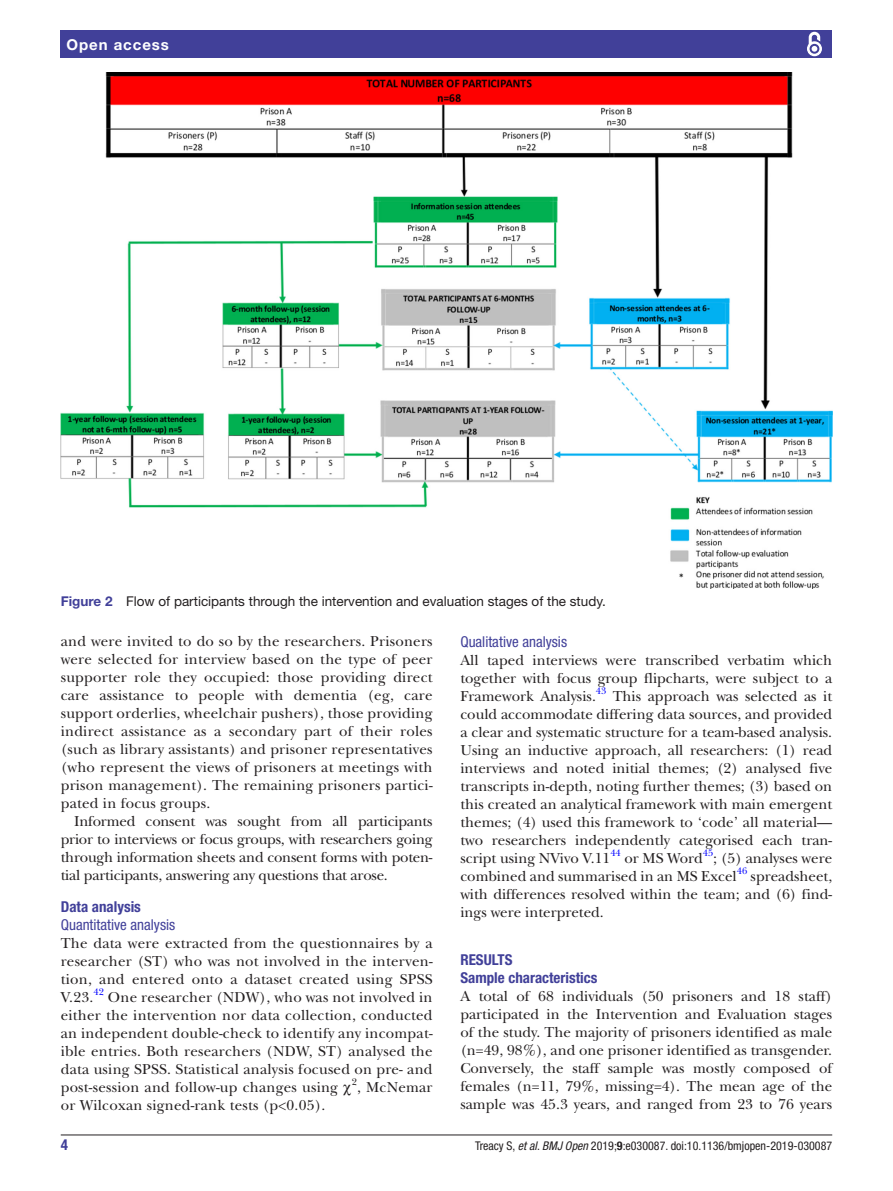
<style>
.page{position:relative;width:893px;height:1191px;background:#fff}
.page>*{position:absolute;margin:0;border:0;box-sizing:border-box;transform-origin:0 0}
.t1{font:15px/18px "New Baskerville";color:#231f20;text-align:justify}
.t2{font:700 condensed 15px/18px "Helvetica Neue LT Std";color:#414099}
.t3{font:condensed 15px "Helvetica Neue LT Std";color:#414099}
.t4{font:700 15px "Helvetica Neue LT Std";letter-spacing:.065em;color:#fff}
.t5{font:13.5px "Helvetica Neue LT Std";color:#231f20}
.t6{font:condensed 12px "Helvetica Neue LT Std";color:#231f20}
.t7{font:9.9px "New Baskerville";color:#00f}
.t8{font:9.9px "New Baskerville";color:#231f20}
.s1{font-weight:700;color:#414099}
.s2{font-style:italic}
.s3{font-weight:700}
</style>
<div class="page">
<hr style="left:61px;top:1134px;width:771px;height:1px;background:#231f20">
<div style="left:61px;top:31px;width:771px;height:27px;background:#414099"></div>
<svg style="left:807px;top:31px;width:15px;height:26px"></svg>
<img style="left:61px;top:73px;width:771px;height:515px">
<p class="t4" style="left:66px;top:35px;width:104px">Open access</p>
<p class="t5" style="left:61px;top:593px;width:547px"><span class="s1">Figure 2</span> Flow of participants through the intervention and evaluation stages of the study.</p>
<p class="t1" style="left:61px;top:632px;width:373px">and were invited to do so by the researchers. Prisoners were selected for interview based on the type of peer supporter role they occupied: those providing direct care assistance to people with dementia (eg, care support orderlies, wheelchair pushers), those providing indirect assistance as a secondary part of their roles (such as library assistants) and prisoner representatives (who represent the views of prisoners at meetings with prison management). The remaining prisoners partici&shy;pated in focus groups.</p>
<p class="t1" style="left:61px;top:812px;width:373px;text-indent:14px">Informed consent was sought from all participants prior to interviews or focus groups, with researchers going through information sheets and consent forms with poten&shy;tial participants, answering any questions that arose.</p>
<p class="t2" style="left:61px;top:897px;width:82px">Data analysis</p>
<p class="t3" style="left:61px;top:915px;width:116px">Quantitative analysis</p>
<p class="t1" style="left:61px;top:934px;width:373px">The data were extracted from the questionnaires by a researcher (ST) who was not involved in the interven&shy;tion, and entered onto a dataset created using SPSS V.23.</p>
<p class="t3" style="left:460px;top:632px;width:108px">Qualitative analysis</p>
<p class="t1" style="left:460px;top:651px;width:373px">All taped interviews were transcribed verbatim which together with focus group flipcharts, were subject to a Framework Analysis.</p>
<p class="t7" style="left:596px;top:685px;width:12px">43</p>
<p class="t1" style="left:460px;top:687px;width:373px;text-indent:152px">This approach was selected as it could accommodate differing data sources, and provided a clear and systematic structure for a team-based analysis.<br>Using an inductive approach, all researchers: (1) read interviews and noted initial themes; (2) analysed five transcripts in-depth, noting further themes; (3) based on this created an analytical framework with main emergent themes; (4) used this framework to ‘code’ all material— two researchers independently categorised each tran&shy;script using NVivo V.11</p>
<p class="t7" style="left:610px;top:847px;width:12px">44</p>
<p class="t1" style="left:624px;top:849px;width:80px">or MS Word</p>
<p class="t7" style="left:703px;top:847px;width:12px">45</p>
<p class="t1" style="left:460px;top:849px;width:373px;text-indent:253px">; (5) analyses were combined and summarised in an MS Excel</p>
<p class="t7" style="left:737px;top:865px;width:12px">46</p>
<p class="t1" style="left:460px;top:867px;width:373px;text-indent:290px">spreadsheet, with differences resolved within the team; and (6) find&shy;ings were interpreted.</p>
<p class="t2" style="left:460px;top:950px;width:139px">Results<br>Sample characteristics</p>
<p class="t1" style="left:460px;top:987px;width:373px">A total of 68 individuals (50 prisoners and 18 staff) participated in the Intervention and Evaluation stages of the study. The majority of prisoners identified as male (n=49, 98%), and one prisoner identified as transgender.<br>Conversely, the staff sample was mostly composed of females (n=11, 79%, missing=4). The mean age of the sample was 45.3 years, and ranged from 23 to 76 years</p>
<p class="t7" style="left:94px;top:986px;width:12px">42</p>
<p class="t1" style="left:61px;top:988px;width:373px;text-indent:47px">One researcher (NDW), who was not involved in either the intervention nor data collection, conducted an independent double-check to identify any incompat&shy;ible entries. Both researchers (NDW, ST) analysed the data using SPSS. Statistical analysis focused on pre- and post-session and follow-up changes using</p>
<p class="t8" style="left:352px;top:1076px;width:7px">2</p>
<p class="t1" style="left:357px;top:1078px;width:77px">, McNemar</p>
<p class="t1" style="left:61px;top:1096px;width:266px">or Wilcoxan signed-rank tests (p&lt;0.05).</p>
<p class="t2" style="left:61px;top:1135px;width:9px">4</p>
<p class="t6" style="left:475px;top:1138px;width:359px">Treacy S, <span class="s2">et al</span>. <span class="s2">BMJ Open</span> 2019;<span class="s3">9</span>:e030087. doi:10.1136/bmjopen-2019-030087</p>
</div>
